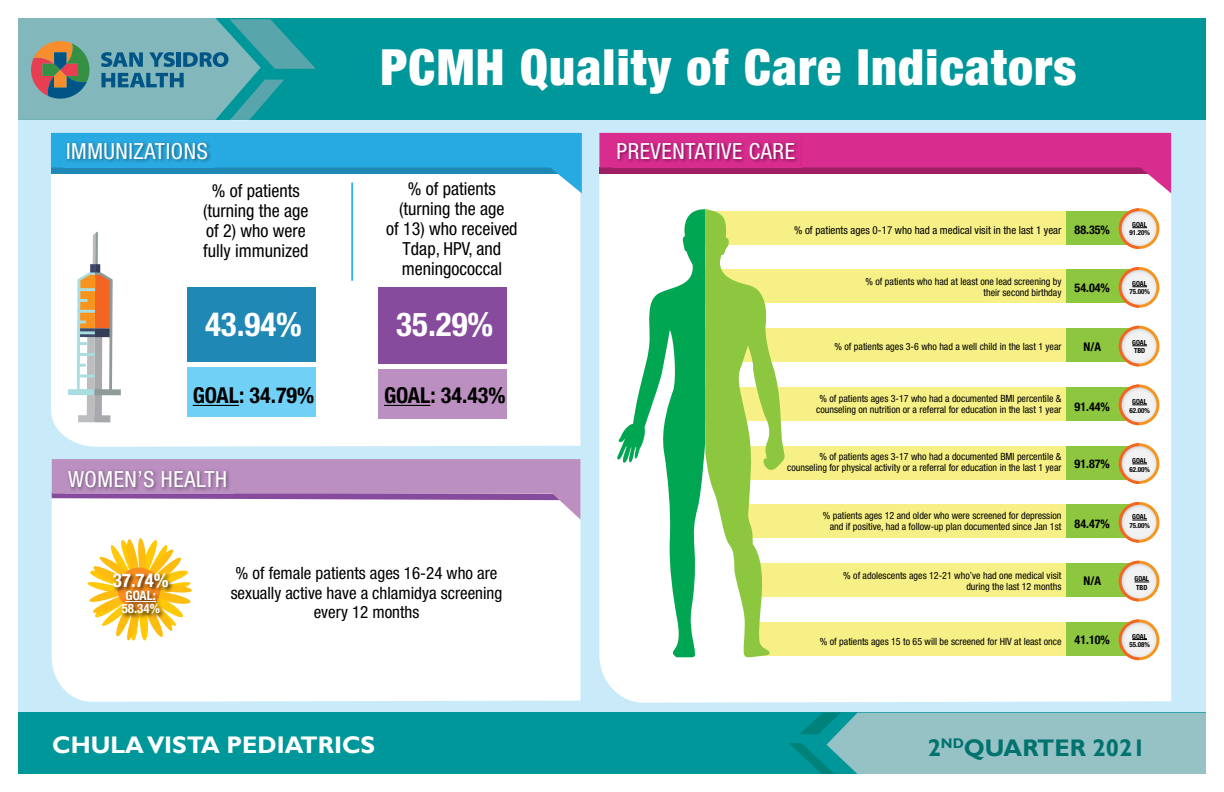
<style>
.page{position:relative;width:1224px;height:792px;background:#fff}
.page>*{position:absolute;margin:0;border:0;box-sizing:border-box;transform-origin:0 0}
.t1{font:900 condensed 50px "Helvetica Neue LT Std";letter-spacing:.025em;color:#fff}
.t2{font:700 condensed 33px "Helvetica Neue LT Std";color:#fff}
.t3{font:700 24px "Gill Sans";color:#fff}
.t4{font:700 24px "Gill Sans";color:#00736f}
.t5{font:condensed 22.2px "Helvetica Neue LT Std";letter-spacing:.025em;color:#fff}
.t6{font:700 condensed 22px "Helvetica Neue LT Std";color:#000}
.t7{font:700 condensed 19px "Helvetica Neue LT Std";color:#fff}
.t8{font:condensed 18px/20px "Helvetica Neue LT Std";color:#000;text-align:center}
.t9{font:condensed 17px/19px "Helvetica Neue LT Std";color:#000;text-align:center}
.t10{font:700 condensed 13px/13.1px "Helvetica Neue LT Std";color:#fff}
.t11{font:700 condensed 12px "Helvetica Neue LT Std";color:#000}
.t12{font:condensed 11px "Helvetica Neue LT Std";color:#000}
.t13{font:condensed 10px/11px "Helvetica Neue LT Std";color:#000;text-align:right}
.t14{font:700 condensed 7px/8.4px "Helvetica Neue LT Std";color:#000;text-align:center}
.s1{font-weight:700;font-size:12px}
</style>
<div class="page">
<div style="left:18px;top:18px;width:1188px;height:756px;background:#c9ebf9"></div>
<div style="left:18px;top:18px;width:1188px;height:102px;background:#00979b"></div>
<div style="left:18px;top:713px;width:1188px;height:61px;background:#00979b"></div>
<svg style="left:789px;top:713px;width:417px;height:61px;background:#82babe"></svg>
<div style="left:599px;top:193px;width:572px;height:510px;background:#fff"></div>
<svg style="left:599px;top:133px;width:572px;height:60px;background:#df79b3"></svg>
<img style="left:613px;top:137px;width:188px;height:32px">
<div style="left:703px;top:211px;width:366px;height:33px;background:#f6f086"></div>
<div style="left:1067px;top:211px;width:72px;height:33px;background:#8dc63f"></div>
<div style="left:1119px;top:208px;width:40px;height:41px;background:#f7941e;border-radius:50%"></div>
<svg style="left:1122px;top:211px;width:35px;height:35px"></svg>
<div style="left:703px;top:270px;width:366px;height:33px;background:#f6f086"></div>
<div style="left:1067px;top:270px;width:72px;height:33px;background:#8dc63f"></div>
<div style="left:1119px;top:267px;width:40px;height:41px;background:#f7941e;border-radius:50%"></div>
<svg style="left:1122px;top:270px;width:35px;height:35px"></svg>
<div style="left:703px;top:329px;width:366px;height:33px;background:#f6f086"></div>
<div style="left:1067px;top:329px;width:72px;height:33px;background:#8dc63f"></div>
<div style="left:1119px;top:326px;width:40px;height:40px;background:#f7941e;border-radius:50%"></div>
<svg style="left:1122px;top:329px;width:35px;height:35px"></svg>
<div style="left:703px;top:387px;width:366px;height:33px;background:#f6f086"></div>
<div style="left:1067px;top:387px;width:72px;height:33px;background:#8dc63f"></div>
<svg style="left:1119px;top:384px;width:40px;height:41px"></svg>
<svg style="left:1122px;top:387px;width:35px;height:35px"></svg>
<div style="left:714px;top:446px;width:355px;height:33px;background:#f6f086"></div>
<div style="left:1067px;top:446px;width:72px;height:33px;background:#8dc63f"></div>
<div style="left:1119px;top:443px;width:40px;height:41px;background:#f7941e;border-radius:50%"></div>
<svg style="left:1122px;top:446px;width:35px;height:35px"></svg>
<div style="left:730px;top:505px;width:339px;height:33px;background:#f6f086"></div>
<div style="left:1067px;top:505px;width:72px;height:33px;background:#8dc63f"></div>
<svg style="left:1119px;top:502px;width:40px;height:41px"></svg>
<svg style="left:1122px;top:505px;width:35px;height:35px"></svg>
<div style="left:741px;top:564px;width:328px;height:33px;background:#f6f086"></div>
<div style="left:1067px;top:564px;width:72px;height:33px;background:#8dc63f"></div>
<div style="left:1119px;top:561px;width:40px;height:40px;background:#f7941e;border-radius:50%"></div>
<svg style="left:1122px;top:564px;width:35px;height:35px"></svg>
<div style="left:751px;top:622px;width:318px;height:33px;background:#f6f086"></div>
<div style="left:1067px;top:622px;width:72px;height:33px;background:#8dc63f"></div>
<svg style="left:1119px;top:619px;width:40px;height:41px"></svg>
<svg style="left:1122px;top:622px;width:35px;height:35px"></svg>
<svg style="left:705px;top:209px;width:80px;height:449px"></svg>
<svg style="left:616px;top:209px;width:89px;height:448px;background:#9dddbc"></svg>
<div style="left:51px;top:193px;width:529px;height:254px;background:#fff"></div>
<svg style="left:51px;top:133px;width:531px;height:60px;background:#74c5e6"></svg>
<img style="left:63px;top:137px;width:151px;height:32px">
<div style="left:56px;top:677px;width:525px;height:25px;background:#fff"></div>
<svg style="left:52px;top:459px;width:529px;height:218px;background:#f0e5ea"></svg>
<div style="left:118px;top:568px;width:42px;height:42px;background:#f78c1f;border-radius:50%"></div>
<div style="left:78px;top:415px;width:16px;height:7px;background:#bbbdbf"></div>
<div style="left:94px;top:415px;width:16px;height:7px;background:#a7a9ac"></div>
<div style="left:68px;top:389px;width:26px;height:6px;background:#aadde2"></div>
<div style="left:94px;top:389px;width:27px;height:6px;background:#8e9b9a"></div>
<svg style="left:77px;top:232px;width:36px;height:189px;background:#d3c1b1"></svg>
<hr style="left:77px;top:375px;width:18px;height:3px;background:#aadde2">
<div style="left:187px;top:287px;width:129px;height:75px;background:#2088b4"></div>
<div style="left:187px;top:367px;width:129px;height:50px;background:#71d0f6"></div>
<div style="left:379px;top:287px;width:128px;height:76px;background:#874b9d"></div>
<div style="left:379px;top:369px;width:128px;height:50px;background:#bb90c1"></div>
<svg style="left:18px;top:18px;width:297px;height:103px"></svg>
<hr style="left:193px;top:405px;width:46px;height:1px;background:#000">
<hr style="left:384px;top:405px;width:46px;height:1px;background:#000">
<hr style="left:351px;top:183px;width:2px;height:98px;background:#00aeef">
<svg style="left:1119px;top:208px;width:28px;height:41px"></svg>
<svg style="left:1119px;top:443px;width:28px;height:41px"></svg>
<svg style="left:1119px;top:502px;width:28px;height:41px"></svg>
<svg style="left:1119px;top:267px;width:28px;height:41px"></svg>
<svg style="left:1119px;top:561px;width:30px;height:40px"></svg>
<svg style="left:1119px;top:384px;width:28px;height:41px"></svg>
<svg style="left:1119px;top:326px;width:28px;height:40px"></svg>
<svg style="left:1119px;top:619px;width:28px;height:41px"></svg>
<div style="left:112px;top:571px;width:62px;height:48px;background:#000;opacity:.75"></div>
<hr style="left:126px;top:601px;width:30px;height:1px;background:#fff">
<h1 class="t1" style="left:380px;top:36px;width:697px">PCMH Quality of Care Indicators</h1>
<h3 class="t5" style="left:66px;top:138px;width:143px">IMMUNIZATIONS</h3>
<h3 class="t5" style="left:616px;top:138px;width:180px">PREVENTATIVE CARE</h3>
<h3 class="t8" style="left:203px;top:180px;width:107px">% of patients (turning the age of 2) who were fully immunized</h3>
<h2 class="t2" style="left:205px;top:304px;width:98px">43.94%</h2>
<h3 class="t6" style="left:193px;top:382px;width:123px">GOAL: 34.79%</h3>
<h3 class="t5" style="left:68px;top:466px;width:161px">WOMEN’S HEALTH</h3>
<h3 class="t8" style="left:386px;top:178px;width:133px">% of patients (turning the age<br>of 13) who received<br>Tdap, HPV, and meningococcal</h3>
<h2 class="t2" style="left:396px;top:304px;width:98px">35.29%</h2>
<p class="t12" style="left:794px;top:223px;width:317px">% of patients ages 0-17 who had a medical visit in the last 1 year <span class="s1">88.35%</span></p>
<p class="t13" style="left:865px;top:276px;width:197px">% of patients who had at least one lead screening by their second birthday</p>
<p class="t11" style="left:1075px;top:280px;width:37px">54.04%</p>
<p class="t13" style="left:834px;top:340px;width:229px">% of patients ages 3-6 who had a well child in the last 1 year</p>
<p class="t11" style="left:1083px;top:339px;width:19px">N/A</p>
<h3 class="t6" style="left:384px;top:382px;width:123px">GOAL: 34.43%</h3>
<p class="t13" style="left:816px;top:393px;width:247px;text-align:center">% of patients ages 3-17 who had a documented BMI percentile &amp; counseling on nutrition or a referral for education in the last 1 year</p>
<p class="t13" style="left:787px;top:451px;width:276px">% of patients ages 3-17 who had a documented BMI percentile &amp; counseling for physical activity or a referral for education in the last 1 year</p>
<p class="t11" style="left:1075px;top:399px;width:37px">91.44%</p>
<p class="t11" style="left:1075px;top:456px;width:37px">91.87%</p>
<p class="t13" style="left:823px;top:510px;width:240px">% patients ages 12 and older who were screened for depression and if positive, had a follow-up plan documented since Jan 1st</p>
<p class="t11" style="left:1075px;top:517px;width:37px">84.47%</p>
<h3 class="t7" style="left:113px;top:569px;width:57px">37.74%</h3>
<h3 class="t10" style="left:122px;top:589px;width:40px">GOAL:<br>58.34%</h3>
<h3 class="t9" style="left:231px;top:564px;width:273px">% of female patients ages 16-24 who are sexually active have a chlamidya screening every 12 months</h3>
<p class="t13" style="left:843px;top:570px;width:220px">% of adolescents ages 12-21 who’ve had one medical visit during the last 12 months</p>
<p class="t11" style="left:1083px;top:574px;width:19px">N/A</p>
<p class="t14" style="left:1129px;top:220px;width:22px">GOAL<br>91.20%</p>
<p class="t14" style="left:1129px;top:279px;width:22px">GOAL<br>75.00%</p>
<p class="t14" style="left:1132px;top:338px;width:16px;text-align:left">GOAL<br>TBD</p>
<p class="t14" style="left:1129px;top:397px;width:22px">GOAL<br>62.00%</p>
<p class="t14" style="left:1129px;top:456px;width:22px">GOAL<br>62.00%</p>
<p class="t14" style="left:1129px;top:513px;width:22px">GOAL<br>75.00%</p>
<p class="t14" style="left:1134px;top:574px;width:16px;text-align:left">GOAL<br>TBD</p>
<h3 class="t3" style="left:52px;top:731px;width:324px">CHULA VISTA PEDIATRICS</h3>
<p class="t14" style="left:1132px;top:632px;width:16px">GOAL</p>
<p class="t11" style="left:1075px;top:632px;width:37px">41.10%</p>
<p class="t13" style="left:820px;top:636px;width:243px">% of patients ages 15 to 65 will be screened for HIV at least once</p>
<p class="t14" style="left:1129px;top:640px;width:22px">55.08%</p>
<h3 class="t4" style="left:928px;top:734px;width:219px">2<sup>ND</sup>QUARTER 2021</h3>
</div>
